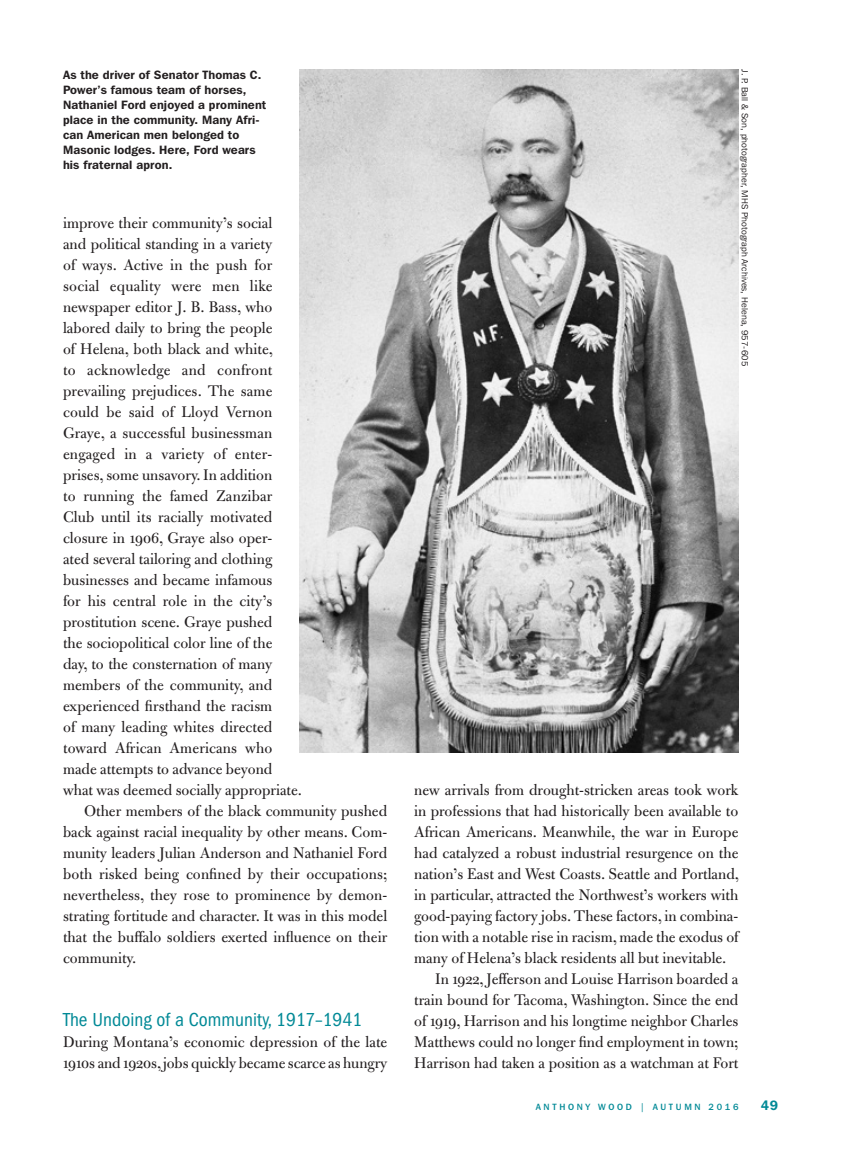
<style>
.page{position:relative;width:851px;height:1161px;background:#fff}
.page>*{position:absolute;margin:0;border:0;box-sizing:border-box;transform-origin:0 0}
.A_head_WOOD{font:condensed 19.5px "Franklin Gothic";color:#008996}
.No_indent{font:16.5px/21px "Bulmer MT Pro";color:#231f20;text-align:justify}
.t1{font:600 13.5px "Franklin Gothic IT Cby BT";color:#008996}
.Caption_FL{font:600 12px/15px "Franklin Gothic IT Cby BT";letter-spacing:.01em;color:#231f20}
.Credit{font:9px "Franklin Gothic IT Cby BT";letter-spacing:.01em;color:#231f20}
.t2{font:500 9px "Franklin Gothic IT Cby BT";letter-spacing:.3em;color:#008996}
</style>
<div class="page">
<img style="left:299px;top:69px;width:439px;height:684px">
<p class="Caption_FL" style="left:63px;top:67px;width:205px">As the driver of Senator Thomas C.<br>Power’s famous team of horses,<br>Nathaniel Ford enjoyed a prominent place in the community. Many Afri&shy;can American men belonged to<br>Masonic lodges. Here, Ford wears his fraternal apron.</p>
<p class="Credit" style="left:750px;top:69px;width:298px;rotate:90deg">J. P. Ball &amp; Son, photographer, MHS Photograph Archives, Helena, 957-605</p>
<p class="No_indent" style="left:63px;top:213px;width:240px;text-align:left">improve their community’s social<br>and political standing in a variety<br>of ways. Active in the push for social equality were men like newspaper editor J. B. Bass, who labored daily to bring the people<br>of Helena, both black and white,<br>to acknowledge and confront prevailing prejudices. The same could be said of Lloyd Vernon<br>Graye, a successful businessman engaged in a variety of enter&shy;prises, some unsavory. In addition<br>to running the famed Zanzibar<br>Club until its racially motivated closure in 1906, Graye also oper&shy;ated several tailoring and clothing businesses and became infamous<br>for his central role in the city’s prostitution scene. Graye pushed<br>the sociopolitical color line of the<br>day, to the consternation of many members of the community, and experienced firsthand the racism<br>of many leading whites directed toward African Americans who made attempts to advance beyond what was deemed socially appropriate.</p>
<p class="No_indent" style="left:63px;top:801px;width:326px;text-indent:21px">Other members of the black community pushed back against racial inequality by other means. Com&shy;munity leaders Julian Anderson and Nathaniel Ford both risked being confined by their occupations; nevertheless, they rose to prominence by demon&shy;strating fortitude and character. It was in this model that the buffalo soldiers exerted influence on their community.</p>
<p class="No_indent" style="left:414px;top:780px;width:326px">new arrivals from drought-stricken areas took work in professions that had historically been available to African Americans. Meanwhile, the war in Europe had catalyzed a robust industrial resurgence on the nation’s East and West Coasts. Seattle and Portland, in particular, attracted the Northwest’s workers with good-paying factory jobs. These factors, in combina&shy;tion with a notable rise in racism, made the exodus of many of Helena’s black residents all but inevitable.</p>
<p class="No_indent" style="left:414px;top:969px;width:326px;text-indent:21px">In 1922, Jefferson and Louise Harrison boarded a train bound for Tacoma, Washington. Since the end of 1919, Harrison and his longtime neighbor Charles Matthews could no longer find employment in town; Harrison had taken a position as a watchman at Fort</p>
<p class="A_head_WOOD" style="left:63px;top:1009px;width:301px">The Undoing of a Community, 1917–1941</p>
<p class="No_indent" style="left:63px;top:1032px;width:326px">During Montana’s economic depression of the late<br>1910s and 1920s, jobs quickly became scarce as hungry</p>
<p class="t2" style="left:535px;top:1101px;width:204px">ANTHONY WOOD | AUTUMN 2016</p>
<p class="t1" style="left:760px;top:1097px;width:19px">49</p>
</div>
